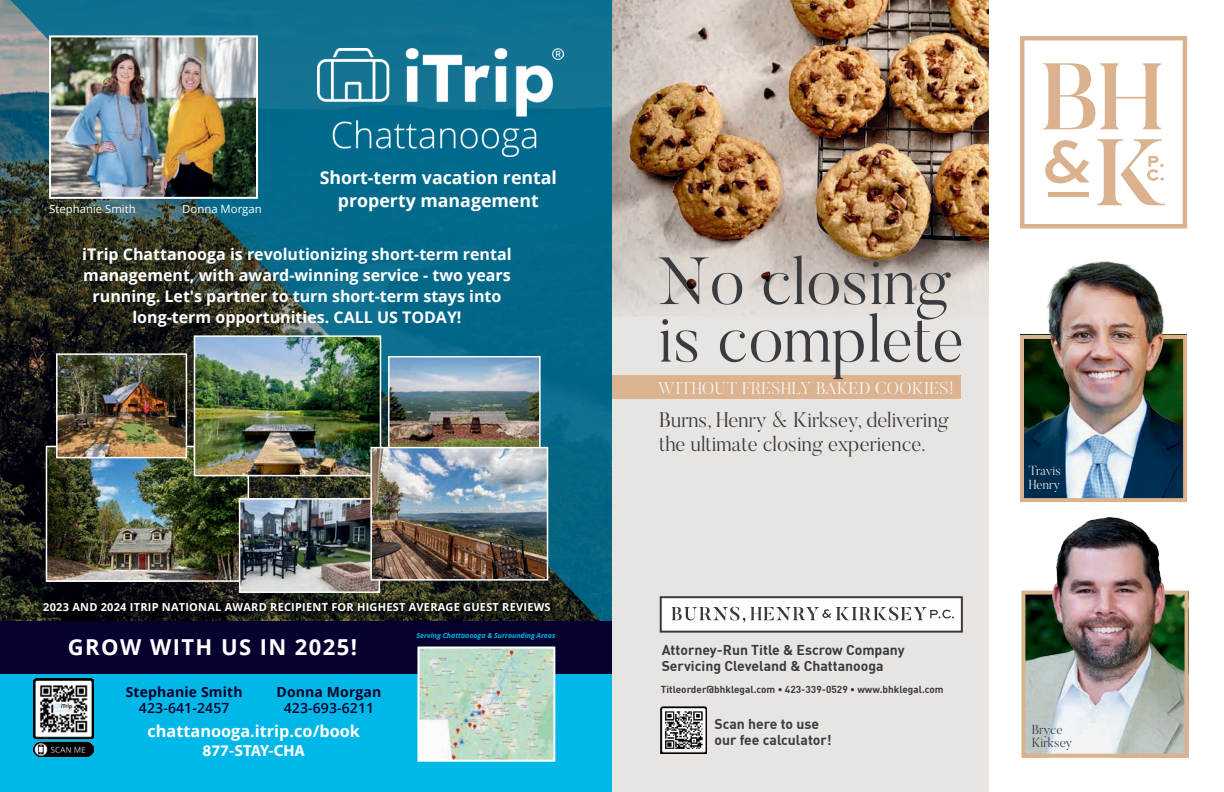
<style>
.page{position:relative;width:1224px;height:792px;background:#fff}
.page>*{position:absolute;margin:0;border:0;box-sizing:border-box;transform-origin:0 0}
.t1{font:300 66.2px/57.5px "Butler";color:#393b3f}
.t2{font:700 22px "Open Sans";letter-spacing:.065em;color:#fff}
.t3{font:300 21px/23.6px "Butler";color:#393b3f}
.t4{font:700 17.7px/23.1px "Open Sans";color:#fff;text-align:center}
.t5{font:300 17px "Butler";letter-spacing:.02em;color:#f3f4f5}
.t6{font:700 16.3px "Open Sans";color:#fff}
.t7{font:700 16.1px "Myriad Pro";color:#fff}
.t8{font:700 16px/21px "Open Sans";color:#fff;text-align:center}
.t9{font:700 14px/16.8px "DIN";color:#393b3f}
.t10{font:700 14px "Open Sans";letter-spacing:.01em;color:#07022d}
.t11{font:600 14px "Open Sans";letter-spacing:.01em;color:#07022d}
.t12{font:300 13px/13.6px "Butler";color:#393b3f}
.t13{font:300 13px/13.6px "Butler";color:#e7e4e2}
.t14{font:11.3px "Open Sans";color:#fff}
.t15{font:700 11px "Open Sans";letter-spacing:.02em;color:#fff}
.t16{font:700 10px "DIN";color:#393b3f}
.t17{font:italic 700 7px "Open Sans";color:#00b8e7}
</style>
<div class="page">
<svg style="left:0;top:0;width:612px;height:621px;background:#14586a"></svg>
<div style="left:0;top:669px;width:612px;height:123px;background:#00b8e7"></div>
<div style="left:0;top:621px;width:612px;height:53px;background:#07022d"></div>
<img style="left:318px;top:49px;width:246px;height:107px">
<img style="left:52px;top:38px;width:203px;height:158px">
<div style="left:49px;top:35px;width:209px;height:164px;border:2px solid #fff"></div>
<img style="left:420px;top:650px;width:132px;height:109px">
<div style="left:417px;top:647px;width:138px;height:115px;border:2px solid #fff"></div>
<img style="left:33px;top:679px;width:60px;height:77px">
<img style="left:49px;top:449px;width:197px;height:130px">
<div style="left:46px;top:446px;width:203px;height:136px;border:2px solid #fff"></div>
<img style="left:242px;top:501px;width:135px;height:86px">
<img style="left:391px;top:359px;width:147px;height:88px">
<div style="left:239px;top:498px;width:141px;height:95px;border:2px solid #fff"></div>
<div style="left:388px;top:356px;width:153px;height:102px;border:2px solid #fff"></div>
<img style="left:59px;top:356px;width:125px;height:99px">
<div style="left:56px;top:353px;width:131px;height:105px;border:2px solid #fff"></div>
<img style="left:197px;top:338px;width:181px;height:135px">
<div style="left:194px;top:335px;width:187px;height:141px;border:2px solid #fff"></div>
<img style="left:373px;top:450px;width:172px;height:128px">
<div style="left:370px;top:447px;width:178px;height:134px;border:2px solid #fff"></div>
<img style="left:28px;top:587px;width:540px;height:34px">
<img style="left:42px;top:600px;width:512px;height:18px">
<div style="left:612px;top:0;width:377px;height:792px;background:#e7e4e2"></div>
<div style="left:612px;top:375px;width:349px;height:23px;background:#ddb28e"></div>
<img style="left:612px;top:0;width:345px;height:316px">
<svg style="left:1020px;top:335px;width:167px;height:167px;background:#576f78"></svg>
<img style="left:660px;top:706px;width:47px;height:47px">
<img style="left:1037px;top:261px;width:138px;height:177px">
<svg style="left:660px;top:596px;width:303px;height:37px;background:#d2d3d3"></svg>
<svg style="left:1020px;top:36px;width:167px;height:192px"></svg>
<svg style="left:1021px;top:591px;width:168px;height:167px;background:#b4b8ac"></svg>
<img style="left:1037px;top:517px;width:137px;height:190px">
<img style="left:622px;top:0;width:367px;height:296px">
<p class="t14" style="left:49px;top:202px;width:88px">Stephanie Smith</p>
<p class="t14" style="left:182px;top:202px;width:81px">Donna Morgan</p>
<p class="t4" style="left:320px;top:166px;width:239px">Short-term vacation rental property management</p>
<p class="t8" style="left:82px;top:244px;width:431px">iTrip Chattanooga is revolutionizing short-term rental management, with award-winning service - two years running. Let's partner to turn short-term stays into long-term opportunities. CALL US TODAY!</p>
<p class="t15" style="left:43px;top:600px;width:509px">2023 AND 2024 ITRIP NATIONAL AWARD RECIPIENT FOR HIGHEST AVERAGE GUEST REVIEWS</p>
<h2 class="t2" style="left:68px;top:632px;width:291px">GROW WITH US IN 2025!</h2>
<p class="t10" style="left:126px;top:682px;width:118px">Stephanie Smith</p>
<p class="t11" style="left:139px;top:699px;width:92px">423-641-2457</p>
<p class="t10" style="left:277px;top:682px;width:106px">Donna Morgan</p>
<p class="t11" style="left:284px;top:699px;width:92px">423-693-6211</p>
<p class="t6" style="left:148px;top:720px;width:214px">chattanooga.itrip.co/book</p>
<p class="t7" style="left:202px;top:740px;width:104px">877-STAY-CHA</p>
<p class="t17" style="left:417px;top:631px;width:140px">Serving Chattanooga &amp; Surrounding Areas</p>
<h1 class="t1" style="left:658px;top:252px;width:307px">No closing is complete</h1>
<p class="t5" style="left:658px;top:377px;width:298px">WITHOUT FRESHLY BAKED COOKIES!</p>
<h3 class="t3" style="left:659px;top:408px;width:291px">Burns, Henry &amp; Kirksey, delivering the ultimate closing experience.</h3>
<p class="t9" style="left:662px;top:641px;width:245px">Attorney-Run Title &amp; Escrow Company<br>Servicing Cleveland &amp; Chattanooga</p>
<p class="t16" style="left:661px;top:682px;width:284px">Titleorder@bhklegal.com • 423-339-0529 • www.bhklegal.com</p>
<p class="t9" style="left:715px;top:715px;width:119px">Scan here to use our fee calculator!</p>
<p class="t13" style="left:1029px;top:464px;width:33px">Travis<br>Henry</p>
<p class="t12" style="left:1032px;top:722px;width:42px">Bryce<br>Kirksey</p>
</div>
